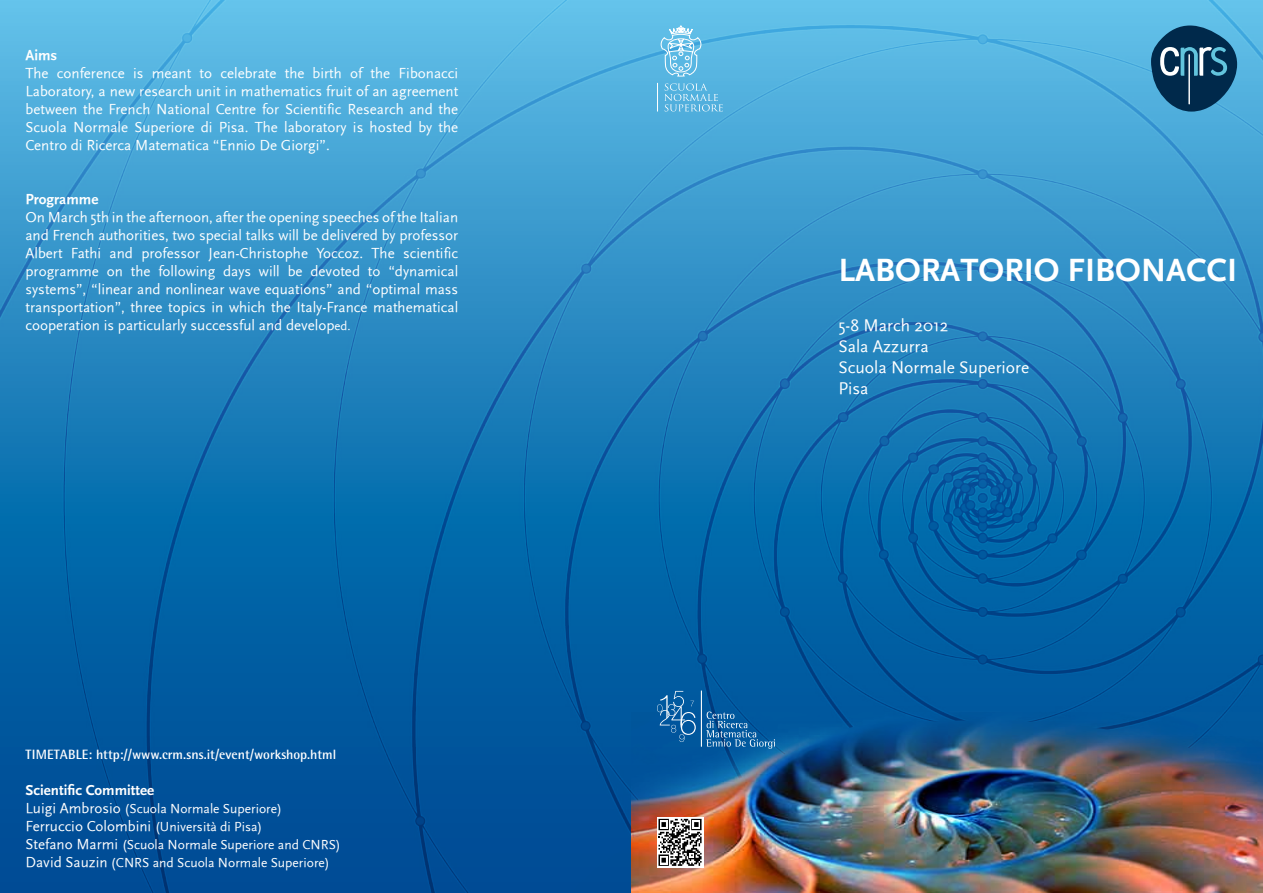
<style>
.page{position:relative;width:1263px;height:893px;background:#fff}
.page>*{position:absolute;margin:0;border:0;box-sizing:border-box;transform-origin:0 0}
.t1{font:700 33.6px "Scala Sans Caps";color:#fff}
.t2{font:17.4px/21px "Scala Sans";color:#fff}
.t3{font:15px/18px "Scala Sans";color:#fff;text-align:justify}
.t4{font:700 15px "Scala Sans";color:#fff}
.t5{font:700 15px "Scala Sans";color:#fff}
.t6{font:13.5px/18px "Scala Sans";color:#fff}
.t7{font:700 13.5px "Rotis Semisans AT";color:#fff}
.s1{font-size:12.75px}
.s2{font-size:15px}
.s3{font-size:13.5px}
</style>
<div class="page">
<img style="left:0;top:0;width:1263px;height:893px">
<img style="left:631px;top:580px;width:632px;height:313px">
<svg style="left:1151px;top:26px;width:86px;height:86px;background:#265d7f"></svg>
<hr style="left:1188px;top:54px;width:2px;height:50px;background:#fff">
<svg style="left:664px;top:83px;width:59px;height:28px;background:#6abbe2"></svg>
<svg style="left:657px;top:83px;width:1px;height:29px"></svg>
<svg style="left:657px;top:26px;width:50px;height:51px;background:#7bc6e8"></svg>
<hr style="left:701px;top:691px;width:1px;height:56px;background:#fff">
<svg style="left:706px;top:712px;width:69px;height:37px;background:#236da9"></svg>
<svg style="left:657px;top:691px;width:39px;height:51px;background:#226daa"></svg>
<svg style="left:657px;top:817px;width:46px;height:50px"></svg>
<svg style="left:658px;top:819px;width:43px;height:47px"></svg>
<p class="t5" style="left:26px;top:47px;width:33px">Aims</p>
<p class="t3" style="left:26px;top:64px;width:434px">The conference is meant to celebrate the birth of the Fibonacci Laboratory, a new research unit in mathematics fruit of an agreement between the French National Centre for Scientific Research and the Scuola Normale Superiore di Pisa. The laboratory is hosted by the Centro di Ricerca Matematica “Ennio De Giorgi”.</p>
<p class="t5" style="left:26px;top:191px;width:74px">Programme</p>
<p class="t3" style="left:26px;top:208px;width:434px">On March 5th in the afternoon, after the opening speeches of the Italian and French authorities, two special talks will be delivered by professor Albert Fathi and professor Jean-Christophe Yoccoz. The scientific programme on the following days will be devoted to “dynamical systems”, “linear and nonlinear wave equations” and “optimal mass transportation”, three topics in which the Italy-France mathematical cooperation is particularly successful and develop<span class="s1">ed.</span></p>
<p class="t7" style="left:26px;top:747px;width:312px">TIMETABLE: http://www.crm.sns.it/event/workshop.html</p>
<p class="t4" style="left:26px;top:782px;width:130px">Scientific Committee</p>
<p class="t6" style="left:26px;top:800px;width:258px"><span class="s2">Luigi Ambrosio</span> (Scuola Normale Superiore)</p>
<p class="t3" style="left:26px;top:818px;width:238px">Ferruccio Colombini <span class="s3">(Università di Pisa)</span></p>
<p class="t6" style="left:26px;top:836px;width:317px"><span class="s2">Stefano Marmi</span> (Scuola Normale Superiore and CNRS)<br><span class="s2">David Sauzin</span> (CNRS and Scuola Normale Superiore)</p>
<h1 class="t1" style="left:838px;top:251px;width:394px">LABORATORio FI BONACCI</h1>
<p class="t2" style="left:838px;top:315px;width:192px">5-8 March 2012<br>Sala Azzurra<br>Scuola Normale Superiore<br>Pisa</p>
</div>
